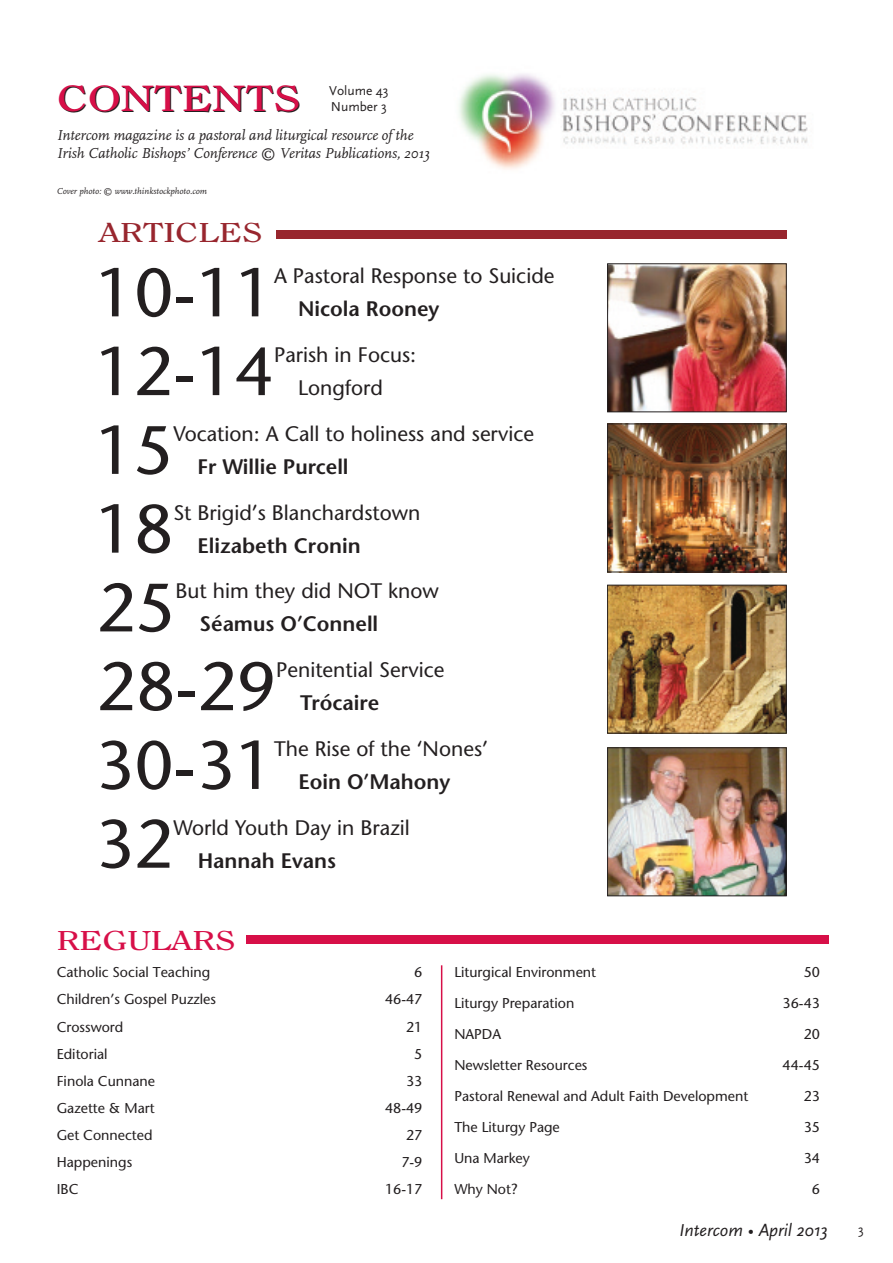
<style>
.page{position:relative;width:893px;height:1263px;background:#fff}
.page>*{position:absolute;margin:0;border:0;box-sizing:border-box;transform-origin:0 0}
.t1{font:68.1px "Stone Sans";color:#231f20}
.t2{font:36px "Oxford Extended";color:#d70f48}
.t3{font:27px "Oxford Extended";color:#d70f48}
.t4{font:27px "Oxford Extended";color:#98262e}
.t5{font:21px/33px "Stone Sans";color:#231f20;text-align:center}
.t6{font:600 21px "Stone Sans";color:#231f20}
.t7{font:italic 18px "Scala Sans";color:#231f20}
.t8{font:italic 15px/18px "Scala";letter-spacing:-.005em;color:#231f20}
.t9{font:14.25px "Stone Sans";color:#231f20}
.t10{font:13.5px/16.2px "Scala Sans";color:#231f20}
.t11{font:italic 9px "Scala";color:#231f20}
</style>
<div class="page">
<img style="left:459px;top:74px;width:349px;height:96px">
<div style="left:247px;top:935px;width:582px;height:8px;background:#d70f48"></div>
<hr style="left:441px;top:965px;width:1px;height:234px;background:#d70f48">
<div style="left:276px;top:230px;width:511px;height:9px;background:#98262e"></div>
<img style="left:609px;top:265px;width:176px;height:145px">
<div style="left:607px;top:263px;width:180px;height:149px;border:1px solid #231f20"></div>
<img style="left:609px;top:425px;width:176px;height:145px">
<div style="left:607px;top:423px;width:180px;height:149px;border:1px solid #231f20"></div>
<img style="left:609px;top:587px;width:176px;height:144px">
<div style="left:607px;top:585px;width:180px;height:148px;border:1px solid #231f20"></div>
<img style="left:609px;top:749px;width:176px;height:145px">
<div style="left:607px;top:747px;width:180px;height:149px;border:1px solid #231f20"></div>
<h2 class="t2" style="left:57px;top:78px;width:246px">CONTENTS</h2>
<p class="t10" style="left:329px;top:82px;width:61px">Volume 43<br>Number 3</p>
<p class="t8" style="left:57px;top:128px;width:375px">Intercom magazine is a pastoral and liturgical resource of the<br>Irish Catholic Bishops’ Conference © Veritas Publications, 2013</p>
<p class="t11" style="left:57px;top:188px;width:152px">Cover photo: © www.thinkstockphoto.com</p>
<h3 class="t4" style="left:99px;top:217px;width:165px">ARTICLES</h3>
<h1 class="t1" style="left:95px;top:266px;width:180px">10-11</h1>
<h3 class="t5" style="left:274px;top:262px;width:282px">A Pastoral Response to Suicide</h3>
<h3 class="t6" style="left:298px;top:301px;width:143px">Nicola Rooney</h3>
<h1 class="t1" style="left:95px;top:345px;width:180px">12-14</h1>
<h3 class="t5" style="left:274px;top:340px;width:144px">Parish in Focus:<br>Longford</h3>
<h1 class="t1" style="left:95px;top:424px;width:80px">15</h1>
<h3 class="t5" style="left:173px;top:419px;width:362px">Vocation: A Call to holiness and service</h3>
<h3 class="t6" style="left:197px;top:458px;width:153px">Fr Willie Purcell</h3>
<h1 class="t1" style="left:95px;top:503px;width:80px">18</h1>
<h3 class="t5" style="left:173px;top:498px;width:249px">St Brigid’s Blanchardstown</h3>
<h3 class="t6" style="left:197px;top:537px;width:165px">Elizabeth Cronin</h3>
<h1 class="t1" style="left:97px;top:581px;width:80px">25</h1>
<h3 class="t5" style="left:175px;top:577px;width:265px">But him they did NOT know</h3>
<h3 class="t6" style="left:200px;top:616px;width:180px">Séamus O’Connell</h3>
<h1 class="t1" style="left:97px;top:660px;width:180px">28-29</h1>
<h3 class="t5" style="left:276px;top:656px;width:170px">Penitential Service</h3>
<h3 class="t6" style="left:300px;top:695px;width:81px">Trócaire</h3>
<h1 class="t1" style="left:95px;top:739px;width:180px">30-31</h1>
<h3 class="t5" style="left:274px;top:734px;width:215px">The Rise of the ‘Nones’</h3>
<h3 class="t6" style="left:298px;top:773px;width:153px">Eoin O’Mahony</h3>
<h1 class="t1" style="left:95px;top:818px;width:80px">32</h1>
<h3 class="t5" style="left:174px;top:813px;width:238px">World Youth Day in Brazil</h3>
<h3 class="t6" style="left:198px;top:852px;width:140px">Hannah Evans</h3>
<h3 class="t3" style="left:57px;top:924px;width:180px">REGULARS</h3>
<p class="t9" style="left:57px;top:967px;width:155px">Catholic Social Teaching</p>
<p class="t9" style="left:414px;top:967px;width:10px">6</p>
<p class="t9" style="left:57px;top:994px;width:161px">Children’s Gospel Puzzles</p>
<p class="t9" style="left:385px;top:994px;width:39px">46-47</p>
<p class="t9" style="left:57px;top:1021px;width:68px">Crossword</p>
<p class="t9" style="left:406px;top:1021px;width:18px">21</p>
<p class="t9" style="left:57px;top:1048px;width:52px">Editorial</p>
<p class="t9" style="left:414px;top:1048px;width:10px">5</p>
<p class="t9" style="left:57px;top:1075px;width:100px">Finola Cunnane</p>
<p class="t9" style="left:406px;top:1075px;width:18px">33</p>
<p class="t9" style="left:57px;top:1102px;width:99px">Gazette &amp; Mart</p>
<p class="t9" style="left:385px;top:1102px;width:39px">48-49</p>
<p class="t9" style="left:57px;top:1129px;width:97px">Get Connected</p>
<p class="t9" style="left:406px;top:1129px;width:18px">27</p>
<p class="t9" style="left:57px;top:1156px;width:77px">Happenings</p>
<p class="t9" style="left:401px;top:1156px;width:23px">7-9</p>
<p class="t9" style="left:57px;top:1184px;width:23px">IBC</p>
<p class="t9" style="left:385px;top:1184px;width:39px">16-17</p>
<p class="t9" style="left:454px;top:967px;width:143px">Liturgical Environment</p>
<p class="t9" style="left:804px;top:967px;width:18px">50</p>
<p class="t9" style="left:454px;top:998px;width:121px">Liturgy Preparation</p>
<p class="t9" style="left:783px;top:998px;width:39px">36-43</p>
<p class="t9" style="left:454px;top:1029px;width:48px">NAPDA</p>
<p class="t9" style="left:804px;top:1029px;width:18px">20</p>
<p class="t9" style="left:454px;top:1060px;width:135px">Newsletter Resources</p>
<p class="t9" style="left:783px;top:1060px;width:39px">44-45</p>
<p class="t9" style="left:454px;top:1091px;width:295px">Pastoral Renewal and Adult Faith Development</p>
<p class="t9" style="left:804px;top:1091px;width:18px">23</p>
<p class="t9" style="left:454px;top:1122px;width:107px">The Liturgy Page</p>
<p class="t9" style="left:804px;top:1122px;width:18px">35</p>
<p class="t9" style="left:454px;top:1153px;width:77px">Una Markey</p>
<p class="t9" style="left:804px;top:1153px;width:18px">34</p>
<p class="t9" style="left:454px;top:1184px;width:65px">Why Not?</p>
<p class="t9" style="left:812px;top:1184px;width:10px">6</p>
<p class="t7" style="left:679px;top:1219px;width:150px">Intercom • April 2013</p>
<p class="t10" style="left:858px;top:1221px;width:7px">3</p>
</div>
